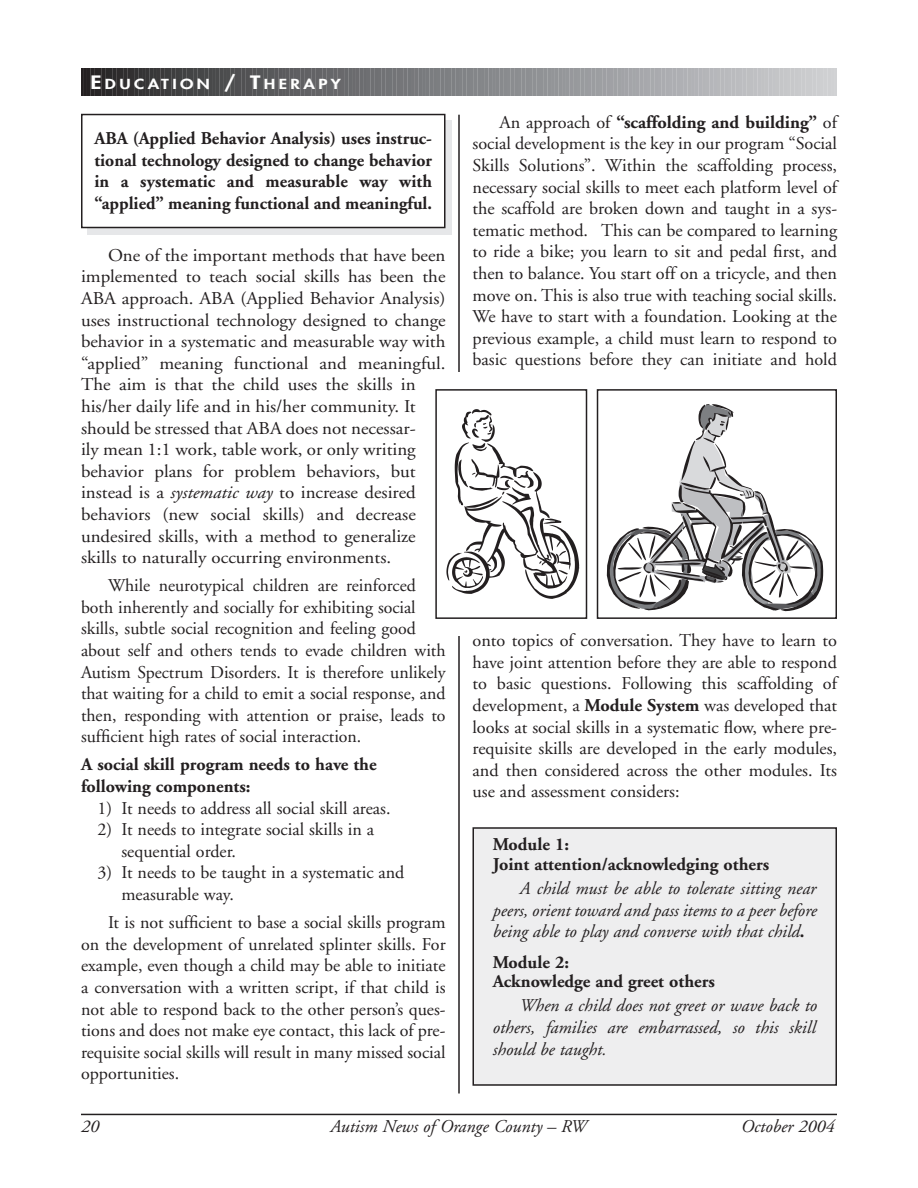
<style>
.page{position:relative;width:918px;height:1188px;background:#fff}
.page>*{position:absolute;margin:0;border:0;box-sizing:border-box;transform-origin:0 0}
.t1{font:18px/21.6px "Adobe Garamond";color:#231f20}
.t2{font:18px/21.6px "Adobe Garamond";color:#231f20;scale:1.05 1}
.t3{font:700 18px/21.6px "Adobe Garamond";color:#231f20}
.t4{font:italic 18px/21.6px "Adobe Garamond";color:#231f20;text-align:justify}
.t5{font:800 13.5px "Futura";letter-spacing:.2em;color:#fff;scale:1.26 1}
.s1{font-size:18px}
.s2{font-style:italic}
.s3{font-weight:700}
.s4{font-weight:700;font-style:normal}
</style>
<div class="page">
<hr style="left:81px;top:1114px;width:756px;height:1px;background:#231f20">
<hr style="left:458px;top:115px;width:2px;height:979px;background:#231f20">
<svg style="left:81px;top:69px;width:756px;height:27px;background:#818284"></svg>
<div style="left:473px;top:828px;width:363px;height:257px;background:#eeeeef"></div>
<div style="left:472px;top:827px;width:365px;height:259px;border:2px solid #231f20"></div>
<svg style="left:87px;top:120px;width:365px;height:114px;background:#dfe0e2"></svg>
<div style="left:82px;top:115px;width:363px;height:113px;background:#fff"></div>
<div style="left:81px;top:114px;width:365px;height:114px;border:2px solid #231f20"></div>
<div style="left:451px;top:372px;width:13px;height:263px;background:#fff"></div>
<svg style="left:446px;top:409px;width:133px;height:190px"></svg>
<div style="left:435px;top:389px;width:152px;height:230px;border:2px solid #231f20"></div>
<svg style="left:607px;top:404px;width:216px;height:207px"></svg>
<div style="left:597px;top:389px;width:240px;height:230px;border:2px solid #231f20"></div>
<p class="t5" style="left:90px;top:77px;width:200px"><span class="s1">E</span>DUCATION <span class="s1">/ T</span>HERAPY</p>
<p class="t3" style="left:94px;top:129px;width:339px;text-align:justify">ABA (Applied Behavior Analysis) uses instruc&shy;tional technology designed to change behavior in a systematic and measurable way with “applied” meaning functional and meaningful.</p>
<p class="t2" style="left:81px;top:246px;width:349px;text-indent:27px">One of the important methods that have been implemented to teach social skills has been the ABA approach. ABA (Applied Behavior Analysis) uses instructional technology designed to change behavior in a systematic and measurable way with “applied” meaning functional and meaningful.<br>The aim is that the child uses the skills in his/her daily life and in his/her community. It should be stressed that ABA does not necessar-<br>ily mean 1:1 work, table work, or only writing behavior plans for problem behaviors, but instead is a <span class="s2">systematic way</span> to increase desired behaviors (new social skills) and decrease undesired skills, with a method to generalize skills to naturally occurring environments.</p>
<p class="t1" style="left:81px;top:576px;width:366px;text-indent:27px">While neurotypical children are reinforced both inherently and socially for exhibiting social skills, subtle social recognition and feeling good about self and others tends to evade children with Autism Spectrum Disorders. It is therefore unlikely that waiting for a child to emit a social response, and then, responding with attention or praise, leads to sufficient high rates of social interaction.</p>
<p class="t3" style="left:81px;top:756px;width:297px">A social skill program needs to have the following components:</p>
<p class="t1" style="left:98px;top:799px;width:294px">1) It needs to address all social skill areas.</p>
<p class="t1" style="left:122px;top:820px;width:254px;text-indent:-24px">2) It needs to integrate social skills in a sequential order.</p>
<p class="t1" style="left:122px;top:864px;width:284px;text-indent:-24px">3) It needs to be taught in a systematic and measurable way.</p>
<p class="t1" style="left:81px;top:913px;width:366px;text-align:justify;text-indent:27px">It is not sufficient to base a social skills program on the development of unrelated splinter skills. For example, even though a child may be able to initiate a conversation with a written script, if that child is not able to respond back to the other person’s ques&shy;tions and does not make eye contact, this lack of pre&shy;requisite social skills will result in many missed social opportunities.</p>
<p class="t1" style="left:472px;top:113px;width:366px;text-align:justify;text-indent:27px">An approach of <span class="s3">“scaffolding and building”</span> of social development is the key in our program “Social Skills Solutions”. Within the scaffolding process, necessary social skills to meet each platform level of the scaffold are broken down and taught in a sys&shy;tematic method. This can be compared to learning to ride a bike; you learn to sit and pedal first, and then to balance. You start off on a tricycle, and then move on. This is also true with teaching social skills.<br>We have to start with a foundation. Looking at the previous example, a child must learn to respond to basic questions before they can initiate and hold</p>
<p class="t1" style="left:472px;top:631px;width:366px;text-align:justify">onto topics of conversation. They have to learn to have joint attention before they are able to respond to basic questions. Following this scaffolding of development, a <span class="s3">Module System</span> was developed that looks at social skills in a systematic flow, where pre&shy;requisite skills are developed in the early modules, and then considered across the other modules. Its use and assessment considers:</p>
<p class="t3" style="left:493px;top:836px;width:278px;line-height:19.5px">Module 1:<br>Joint attention/acknowledging others</p>
<p class="t4" style="left:493px;top:879px;width:326px;text-indent:27px">A child must be able to tolerate sitting near peers, orient toward and pass items to a peer before being able to play and converse with that child<span class="s4">.</span></p>
<p class="t3" style="left:493px;top:954px;width:224px;line-height:19.5px">Module 2:<br>Acknowledge and greet others</p>
<p class="t4" style="left:493px;top:997px;width:326px;text-indent:27px">When a child does not greet or wave back to others, families are embarrassed, so this skill should be taught.</p>
<p class="t4" style="left:81px;top:1117px;width:19px">20</p>
<p class="t4" style="left:330px;top:1117px;width:258px">Autism News of Orange County – RW</p>
<p class="t4" style="left:741px;top:1117px;width:95px">October 2004</p>
</div>
